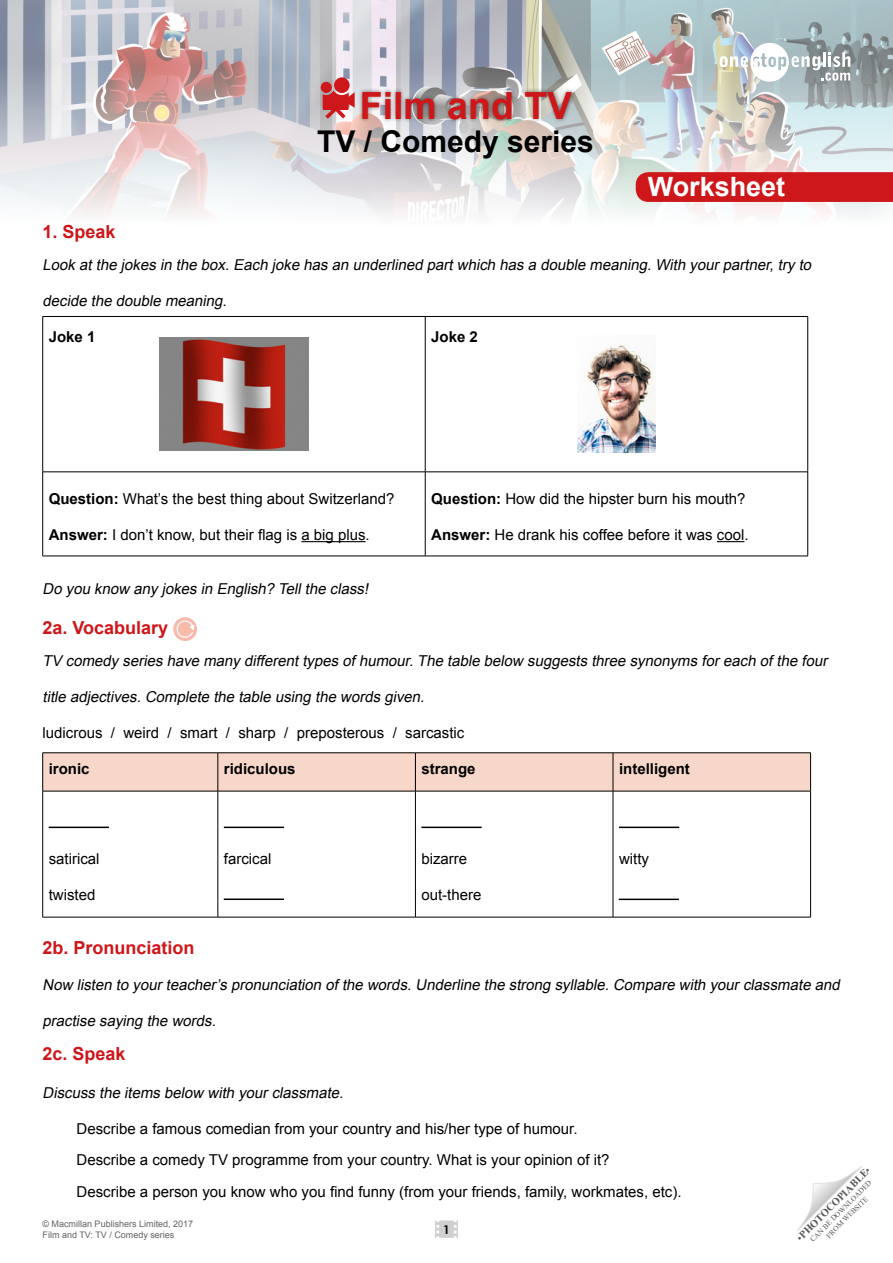
<style>
.page{position:relative;width:893px;height:1263px;background:#fff}
.page>*{position:absolute;margin:0;border:0;box-sizing:border-box;transform-origin:0 0}
.t1{font:700 37.5px "Arial";color:#cd171a}
.t2{font:700 30px "Arial";color:#000}
.t3{font:700 27px "Arial";color:#fff}
.Heading_1{font:700 18px "Arial";color:#cd171a}
._9_5pt_BodyText{font:15px "Arial";color:#000}
._9_5pt_BodyText-2{font:italic 15px "Arial";color:#000}
._9_5pt_BodyText-3{font:700 15px "Arial";color:#000}
._9_5pt_bullet{font:italic 15px "Arial";color:#000}
.copy{font:700 12px "Century Gothic";color:#020203}
.t4{font:700 10.5px "Times New Roman";color:#575756}
.t5{font:9px/10.8px "Arial";color:#646363}
.t6{font:7.5px "Times New Roman";color:#575756}
.s1{font-weight:700}
.s2{font-weight:400}
</style>
<div class="page">
<img style="left:0;top:0;width:893px;height:215px">
<svg style="left:636px;top:172px;width:257px;height:30px;background:#cd1a1d"></svg>
<svg style="left:720px;top:43px;width:130px;height:39px"></svg>
<div style="left:358px;top:88px;width:219px;height:36px;background:#000;opacity:.5"></div>
<div style="left:334px;top:77px;width:16px;height:16px;background:#cd171a;border-radius:50%"></div>
<div style="left:321px;top:82px;width:11px;height:11px;background:#cd171a;border-radius:50%"></div>
<svg style="left:323px;top:90px;width:32px;height:29px"></svg>
<hr style="left:43px;top:316px;width:382px;height:1px;background:#000">
<hr style="left:42px;top:317px;width:1px;height:155px;background:#000">
<hr style="left:425px;top:316px;width:383px;height:1px;background:#000">
<hr style="left:425px;top:317px;width:1px;height:155px;background:#000">
<hr style="left:807px;top:317px;width:1px;height:155px;background:#000">
<hr style="left:43px;top:472px;width:382px;height:1px;background:#000">
<hr style="left:42px;top:472px;width:1px;height:84px;background:#000">
<hr style="left:425px;top:472px;width:383px;height:1px;background:#000">
<hr style="left:425px;top:472px;width:1px;height:84px;background:#000">
<hr style="left:807px;top:472px;width:1px;height:84px;background:#000">
<hr style="left:43px;top:556px;width:382px;height:1px;background:#000">
<hr style="left:425px;top:556px;width:383px;height:1px;background:#000">
<img style="left:160px;top:337px;width:148px;height:114px">
<img style="left:577px;top:345px;width:79px;height:108px">
<hr style="left:301px;top:541px;width:65px;height:1px;background:#000">
<svg style="left:717px;top:541px;width:27px;height:1px"></svg>
<div style="left:173px;top:617px;width:24px;height:24px;background:#f7baab;border-radius:50%"></div>
<svg style="left:176px;top:620px;width:19px;height:18px"></svg>
<div style="left:43px;top:753px;width:767px;height:38px;background:#f6d7ca"></div>
<hr style="left:42px;top:791px;width:1px;height:126px;background:#000">
<hr style="left:218px;top:791px;width:1px;height:126px;background:#000">
<hr style="left:415px;top:791px;width:1px;height:126px;background:#000">
<hr style="left:613px;top:791px;width:1px;height:126px;background:#000">
<hr style="left:810px;top:791px;width:1px;height:126px;background:#000">
<hr style="left:43px;top:917px;width:175px;height:1px;background:#000">
<hr style="left:218px;top:917px;width:197px;height:1px;background:#000">
<hr style="left:415px;top:917px;width:198px;height:1px;background:#000">
<hr style="left:613px;top:917px;width:198px;height:1px;background:#000">
<hr style="left:43px;top:752px;width:175px;height:1px;background:#000">
<hr style="left:42px;top:753px;width:1px;height:38px;background:#000">
<hr style="left:43px;top:791px;width:175px;height:1px;background:#000">
<hr style="left:218px;top:752px;width:197px;height:1px;background:#000">
<hr style="left:218px;top:753px;width:1px;height:38px;background:#000">
<hr style="left:218px;top:791px;width:197px;height:1px;background:#000">
<hr style="left:415px;top:752px;width:198px;height:1px;background:#000">
<hr style="left:415px;top:753px;width:1px;height:38px;background:#000">
<hr style="left:415px;top:791px;width:198px;height:1px;background:#000">
<hr style="left:613px;top:752px;width:198px;height:1px;background:#000">
<hr style="left:613px;top:753px;width:1px;height:38px;background:#000">
<hr style="left:810px;top:753px;width:1px;height:38px;background:#000">
<hr style="left:613px;top:791px;width:198px;height:1px;background:#000">
<hr style="left:49px;top:827px;width:60px;height:1px;background:#000">
<hr style="left:224px;top:827px;width:60px;height:1px;background:#000">
<hr style="left:421px;top:827px;width:61px;height:1px;background:#000">
<hr style="left:619px;top:827px;width:60px;height:1px;background:#000">
<hr style="left:224px;top:898px;width:60px;height:2px;background:#000">
<hr style="left:619px;top:898px;width:60px;height:2px;background:#000">
<svg style="left:435px;top:1220px;width:23px;height:18px"></svg>
<svg style="left:797px;top:1166px;width:65px;height:65px"></svg>
<h1 class="t1" style="left:360px;top:81px;width:214px">Film and TV</h1>
<h2 class="t2" style="left:317px;top:121px;width:278px">TV / Comedy series</h2>
<h3 class="t3" style="left:648px;top:169px;width:139px">Worksheet</h3>
<p class="Heading_1" style="left:43px;top:220px;width:75px">1. Speak</p>
<p class="_9_5pt_BodyText-2" style="left:43px;top:255px;width:774px">Look atthe jokes in the box.Each joke has an underlined partwhich has a double meaning.With yourpartner,try to</p>
<p class="_9_5pt_BodyText-2" style="left:43px;top:291px;width:189px">decide the double meaning.</p>
<p class="_9_5pt_BodyText-3" style="left:49px;top:327px;width:48px">Joke 1</p>
<p class="_9_5pt_BodyText-3" style="left:431px;top:327px;width:48px">Joke 2</p>
<p class="_9_5pt_BodyText" style="left:49px;top:489px;width:347px"><span class="s1">Question:</span> What’s the best thing about Switzerland?</p>
<p class="_9_5pt_BodyText" style="left:49px;top:525px;width:323px"><span class="s1">Answer:</span> I don’t know, but their flag is a big plus.</p>
<p class="_9_5pt_BodyText" style="left:431px;top:489px;width:316px"><span class="s1">Question:</span> How did the hipster burn his mouth?</p>
<p class="_9_5pt_BodyText" style="left:431px;top:525px;width:319px"><span class="s1">Answer:</span> He drank his coffee before it was cool.</p>
<p class="_9_5pt_bullet" style="left:43px;top:579px;width:331px">Do you know any jokes in English? Tellthe class!</p>
<p class="Heading_1" style="left:43px;top:615px;width:127px">2a. Vocabulary</p>
<p class="_9_5pt_BodyText-2" style="left:43px;top:651px;width:790px">TV comedy series have many differenttypes ofhumour.The table below suggests three synonyms foreach ofthe four</p>
<p class="_9_5pt_BodyText-2" style="left:43px;top:687px;width:387px">title adjectives.Complete the table using the words given.</p>
<p class="_9_5pt_BodyText" style="left:43px;top:723px;width:423px">ludicrous / weird / smart / sharp / preposterous / sarcastic</p>
<p class="_9_5pt_BodyText-3" style="left:49px;top:759px;width:42px">ironic</p>
<p class="_9_5pt_BodyText-3" style="left:224px;top:759px;width:73px">ridiculous</p>
<p class="_9_5pt_BodyText-3" style="left:421px;top:759px;width:56px">strange</p>
<p class="_9_5pt_BodyText-3" style="left:619px;top:759px;width:72px">intelligent</p>
<p class="_9_5pt_BodyText" style="left:49px;top:849px;width:52px">satirical</p>
<p class="_9_5pt_BodyText" style="left:49px;top:885px;width:48px">twisted</p>
<p class="_9_5pt_BodyText" style="left:224px;top:849px;width:49px">farcical</p>
<p class="_9_5pt_BodyText" style="left:421px;top:849px;width:47px">bizarre</p>
<p class="_9_5pt_BodyText" style="left:421px;top:885px;width:62px">out-there</p>
<p class="_9_5pt_BodyText" style="left:619px;top:849px;width:31px">witty</p>
<p class="Heading_1" style="left:43px;top:936px;width:154px">2b. Pronunciation</p>
<p class="_9_5pt_BodyText-2" style="left:43px;top:975px;width:802px">Now listen to yourteacher’s pronunciation ofthe words.Underline the strong syllable.Compare with yourclassmate and</p>
<p class="_9_5pt_BodyText-2" style="left:43px;top:1011px;width:178px">practise saying the words.</p>
<p class="Heading_1" style="left:43px;top:1042px;width:85px">2c. Speak</p>
<p class="_9_5pt_BodyText-2" style="left:43px;top:1083px;width:306px">Discuss the items below with yourclassmate.</p>
<p class="_9_5pt_BodyText" style="left:77px;top:1119px;width:503px">Describe a famous comedian from your country and his/her type of humour.</p>
<p class="_9_5pt_BodyText" style="left:77px;top:1150px;width:534px">Describe a comedy TV programme from your country. What is your opinion of it?</p>
<p class="_9_5pt_BodyText" style="left:77px;top:1182px;width:606px">Describe a person you know who you find funny (from your friends, family, workmates, etc).</p>
<p class="t5" style="left:43px;top:1218px;width:152px">© Macmillan Publishers Limited, 2017<br>Film and TV: TV / Comedy series</p>
<p class="copy" style="left:443px;top:1220px;width:8px">1</p>
<p class="t4" style="left:793px;top:1234px;width:101px;rotate:-45deg"><span class="s2">•</span>PHOTOCOPIABLE<span class="s2">•</span></p>
<p class="t6" style="left:808px;top:1237px;width:85px;rotate:-45deg">CAN BE DOWNLOADED</p>
<p class="t6" style="left:824px;top:1233px;width:57px;rotate:-45deg">FROM WEBSITE</p>
</div>
